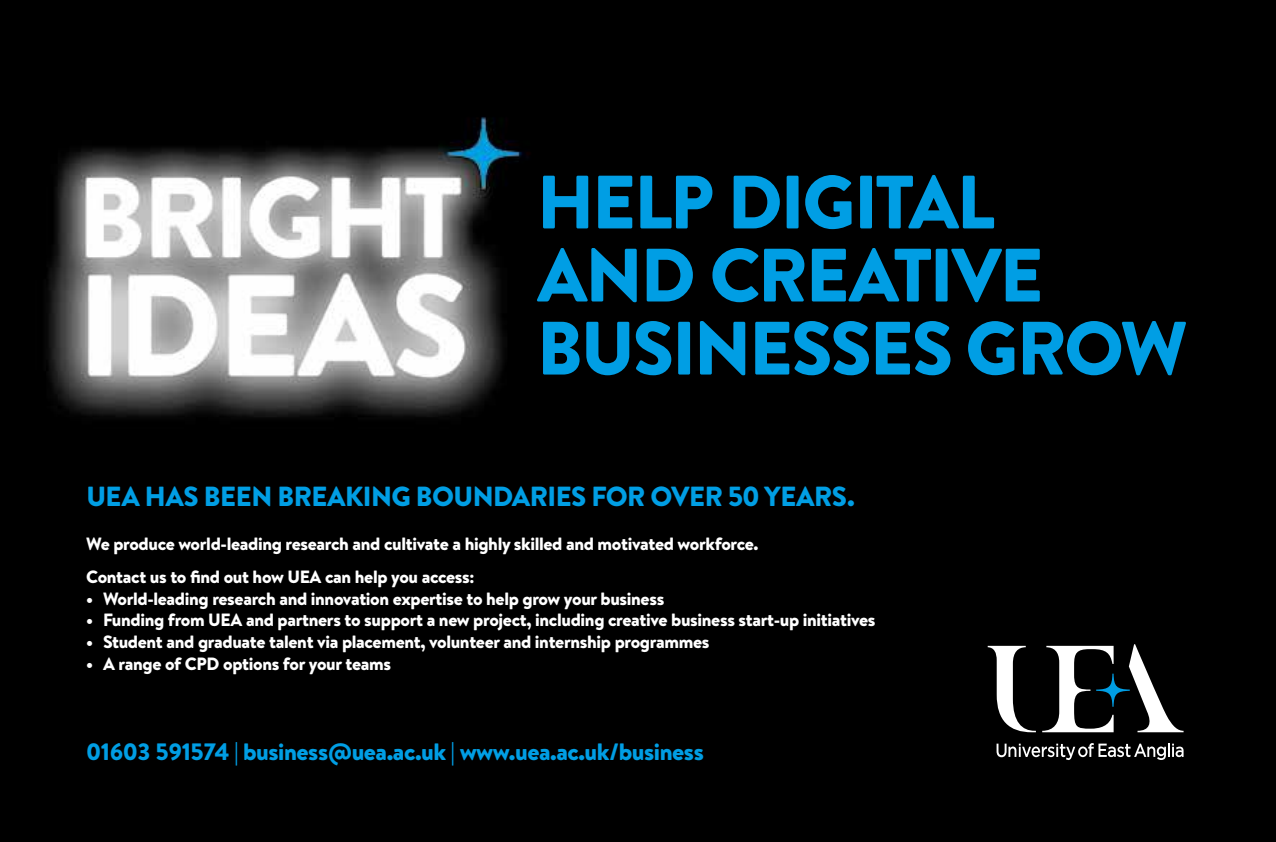
<style>
.page{position:relative;width:1276px;height:842px;background:#fff}
.page>*{position:absolute;margin:0;border:0;box-sizing:border-box;transform-origin:0 0}
.t1{font:900 75.4px/73px "Brandon Text";letter-spacing:-.03em;color:#009ee4}
.t2{font:900 27.6px "Brandon Text";letter-spacing:-.02em;color:#009ee4}
.t3{font:900 23.6px "Brandon Text";letter-spacing:-.02em;color:#009ee4}
.t4{font:900 17.8px/32.8px "Brandon Text";letter-spacing:-.02em;color:#fff}
</style>
<div class="page">
<img style="left:0;top:0;width:1276px;height:842px">
<svg style="left:987px;top:646px;width:49px;height:86px"></svg>
<svg style="left:1096px;top:674px;width:33px;height:33px"></svg>
<svg style="left:1042px;top:646px;width:71px;height:86px"></svg>
<svg style="left:1129px;top:644px;width:54px;height:88px"></svg>
<svg style="left:996px;top:743px;width:187px;height:17px"></svg>
<svg style="left:0;top:0;width:7px;height:9px"></svg>
<svg style="left:0;top:837px;width:7px;height:5px"></svg>
<h1 class="t1" style="left:537px;top:173px;width:651px">HELP DIGITAL<br>AND CREATIVE<br>BUSINESSES GROW</h1>
<h2 class="t2" style="left:86px;top:485px;width:770px">UEA HAS BEEN BREAKING BOUNDARIES FOR OVER 50 YEARS.</h2>
<p class="t4" style="left:86px;top:529px;width:674px">We produce world-leading research and cultivate a highly skilled and motivated workforce.<br>Contact us to find out how UEA can help you access:</p>
<p class="t4" style="left:86px;top:584px;width:579px">• World-leading research and innovation expertise to help grow your business</p>
<p class="t4" style="left:86px;top:605px;width:791px">• Funding from UEA and partners to support a new project, including creative business start-up initiatives</p>
<p class="t4" style="left:86px;top:627px;width:625px">• Student and graduate talent via placement, volunteer and internship programmes</p>
<p class="t4" style="left:86px;top:649px;width:306px">• A range of CPD options for your teams</p>
<h3 class="t3" style="left:86px;top:742px;width:619px">01603 591574 | business@uea.ac.uk | www.uea.ac.uk/business</h3>
</div>
